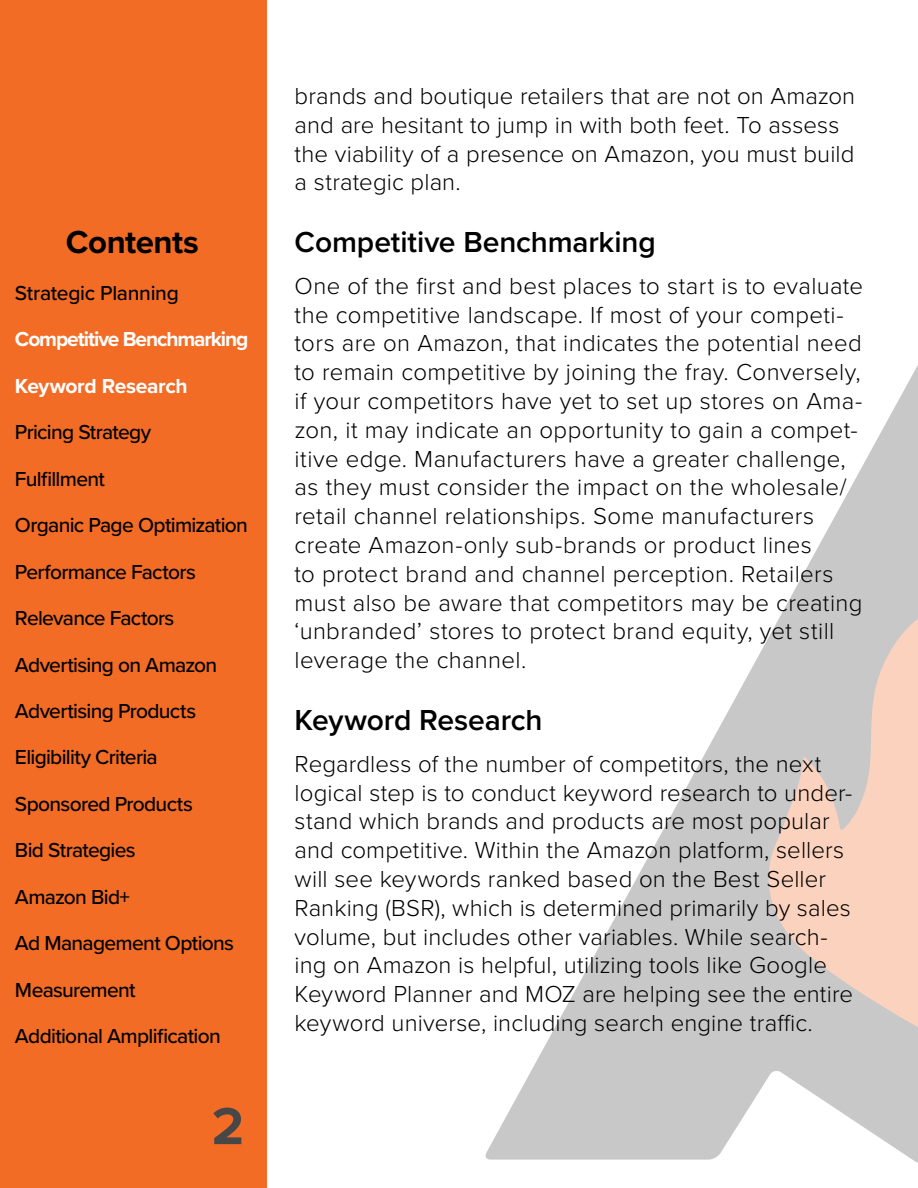
<style>
.page{position:relative;width:918px;height:1188px;background:#fff}
.page>*{position:absolute;margin:0;border:0;box-sizing:border-box;transform-origin:0 0}
.t1{font:700 54px "Proxima Nova";color:#474748}
.t2{font:700 33px "Proxima Nova";letter-spacing:-.015em;color:#000}
.t3{font:600 30px "Proxima Nova";letter-spacing:-.005em;color:#000}
.t4{font:300 24px/28.8px "Proxima Nova";letter-spacing:.01em;color:#000}
.t5{font:500 21px "Proxima Nova";letter-spacing:-.035em;color:#000}
.t6{font:700 21px "Proxima Nova";letter-spacing:-.05em;color:#fff}
.t7{font:500 21px "Proxima Nova";letter-spacing:-.015em;color:#000}
.t8{font:700 21px "Proxima Nova";letter-spacing:-.015em;color:#fff}
</style>
<div class="page">
<div style="left:0;top:0;width:266px;height:1188px;background:#f36c25"></div>
<svg style="left:485px;top:365px;width:433px;height:798px"></svg>
<svg style="left:760px;top:614px;width:158px;height:416px;background:#e1cdc3"></svg>
<h2 class="t2" style="left:66px;top:218px;width:135px">Contents</h2>
<p class="t7" style="left:15px;top:277px;width:165px">Strategic Planning</p>
<p class="t6" style="left:15px;top:323px;width:235px">Competitive Benchmarking</p>
<p class="t8" style="left:15px;top:370px;width:174px">Keyword Research</p>
<p class="t5" style="left:15px;top:416px;width:138px">Pricing Strategy</p>
<p class="t5" style="left:15px;top:463px;width:91px">Fulfillment</p>
<p class="t5" style="left:15px;top:509px;width:235px">Organic Page Optimization</p>
<p class="t5" style="left:15px;top:556px;width:182px">Performance Factors</p>
<p class="t5" style="left:15px;top:602px;width:161px">Relevance Factors</p>
<p class="t5" style="left:15px;top:649px;width:204px">Advertising on Amazon</p>
<p class="t5" style="left:15px;top:695px;width:183px">Advertising Products</p>
<p class="t5" style="left:15px;top:742px;width:144px">Eligibility Criteria</p>
<p class="t5" style="left:15px;top:788px;width:179px">Sponsored Products</p>
<p class="t5" style="left:15px;top:835px;width:122px">Bid Strategies</p>
<p class="t5" style="left:15px;top:881px;width:116px">Amazon Bid+</p>
<p class="t5" style="left:15px;top:928px;width:221px">Ad Management Options</p>
<p class="t5" style="left:15px;top:974px;width:122px">Measurement</p>
<p class="t5" style="left:15px;top:1021px;width:207px">Additional Amplification</p>
<h1 class="t1" style="left:212px;top:1086px;width:34px">2</h1>
<p class="t4" style="left:295px;top:80px;width:562px">brands and boutique retailers that are not on Amazon and are hesitant to jump in with both feet. To assess the viability of a presence on Amazon, you must build a strategic plan.</p>
<p class="t3" style="left:295px;top:219px;width:363px">Competitive Benchmarking</p>
<p class="t4" style="left:295px;top:270px;width:570px">One of the first and best places to start is to evaluate the competitive landscape. If most of your competi&shy;tors are on Amazon, that indicates the potential need to remain competitive by joining the fray. Conversely, if your competitors have yet to set up stores on Ama&shy;zon, it may indicate an opportunity to gain a compet&shy;itive edge. Manufacturers have a greater challenge, as they must consider the impact on the wholesale/ retail channel relationships. Some manufacturers create Amazon-only sub-brands or product lines<br>to protect brand and channel perception. Retailers must also be aware that competitors may be creating ‘unbranded’ stores to protect brand equity, yet still leverage the channel.</p>
<p class="t3" style="left:295px;top:697px;width:249px">Keyword Research</p>
<p class="t4" style="left:295px;top:748px;width:560px">Regardless of the number of competitors, the next logical step is to conduct keyword research to under&shy;stand which brands and products are most popular and competitive. Within the Amazon platform, sellers will see keywords ranked based on the Best Seller Ranking (BSR), which is determined primarily by sales volume, but includes other variables. While search&shy;ing on Amazon is helpful, utilizing tools like Google Keyword Planner and MOZ are helping see the entire keyword universe, including search engine traffic.</p>
</div>
